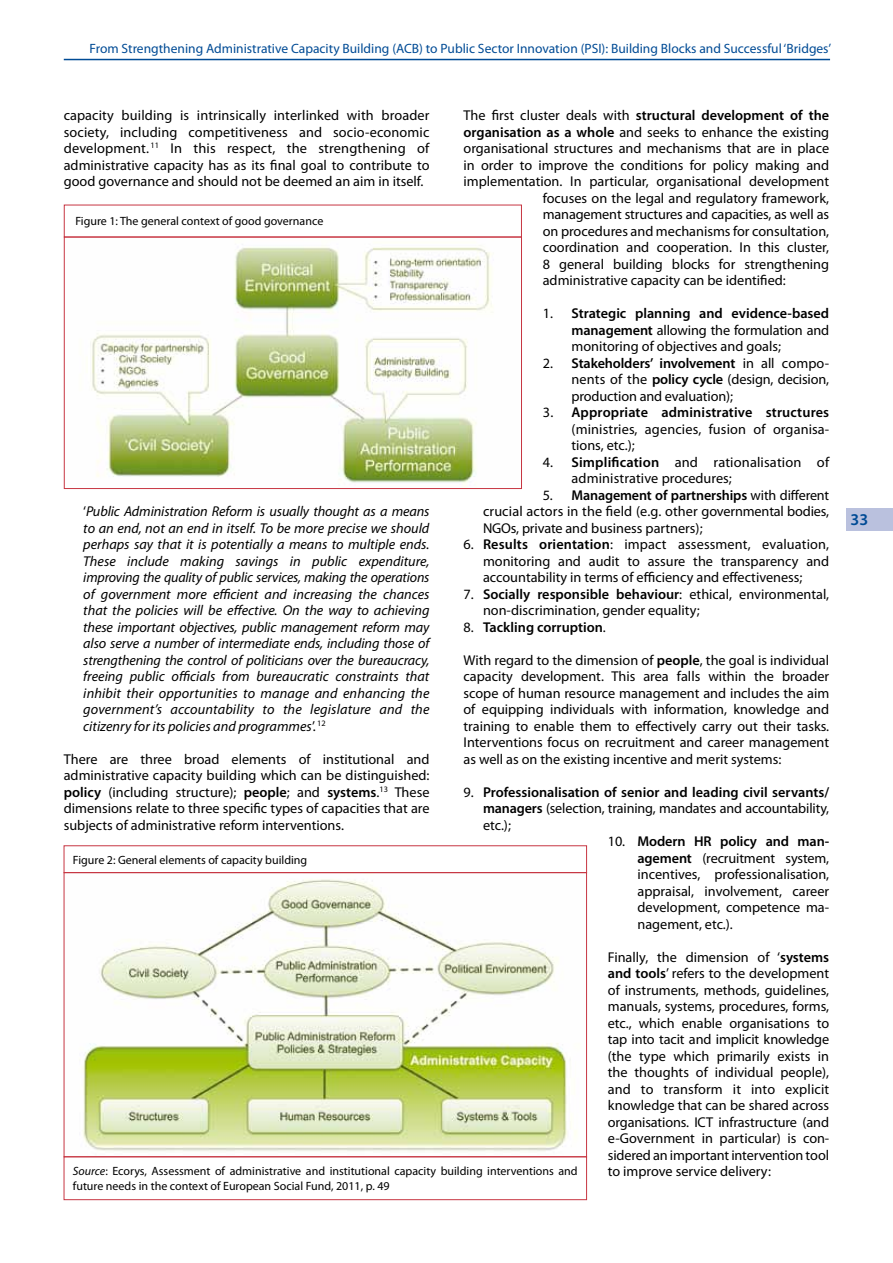
<style>
.page{position:relative;width:893px;height:1263px;background:#fff}
.page>*{position:absolute;margin:0;border:0;box-sizing:border-box;transform-origin:0 0}
.t1{font:600 16.5px "Myriad Pro";color:#004b95}
.t2{font:14.25px/16.5px "Myriad Pro";color:#000;text-align:justify}
.t3{font:italic 14.25px/16.5px "Myriad Pro";color:#000;text-align:justify}
.t4{font:600 14.25px/16.5px "Myriad Pro";color:#000;text-align:justify}
.t5{font:13.5px "Myriad Pro";color:#004b95}
.t6{font:12px/15px "Myriad Pro";color:#000}
.s1{font-weight:400}
.s2{font-weight:600}
.s3{font-style:normal}
.s4{font-style:italic}
</style>
<div class="page">
<hr style="left:64px;top:59px;width:766px;height:1px;background:#004b95">
<div style="left:847px;top:508px;width:46px;height:23px;background:#bac1de"></div>
<img style="left:90px;top:245px;width:403px;height:238px">
<div style="left:64px;top:237px;width:458px;height:252px;border:1px solid #c73642"></div>
<div style="left:64px;top:205px;width:458px;height:32px;border:1px solid #c73642"></div>
<img style="left:82px;top:879px;width:495px;height:273px">
<div style="left:64px;top:845px;width:523px;height:28px;border:1px solid #c73642"></div>
<div style="left:64px;top:1156px;width:523px;height:44px;border:1px solid #c73642"></div>
<p class="t5" style="left:90px;top:41px;width:743px">From Strengthening Administrative Capacity Building (ACB) to Public Sector Innovation (PSI): Building Blocks and Successful ‘Bridges’</p>
<p class="t4" style="left:463px;top:107px;width:367px"><span class="s1">The first cluster deals with</span> structural development of the</p>
<p class="t2" style="left:463px;top:124px;width:367px"><span class="s2">organisation as a whole</span> and seeks to enhance the existing</p>
<p class="t2" style="left:463px;top:140px;width:367px">organisational structures and mechanisms that are in place</p>
<p class="t2" style="left:463px;top:157px;width:367px">in order to improve the conditions for policy making and</p>
<p class="t2" style="left:463px;top:173px;width:367px">implementation. In particular, organisational development</p>
<p class="t2" style="left:543px;top:190px;width:288px">focuses on the legal and regulatory framework,</p>
<p class="t2" style="left:543px;top:206px;width:288px">management structures and capacities, as well as</p>
<p class="t2" style="left:543px;top:223px;width:288px">on procedures and mechanisms for consultation,</p>
<p class="t2" style="left:543px;top:239px;width:288px">coordination and cooperation. In this cluster,</p>
<p class="t2" style="left:543px;top:256px;width:288px">8 general building blocks for strengthening</p>
<p class="t2" style="left:543px;top:272px;width:245px">administrative capacity can be identified:</p>
<p class="t2" style="left:571px;top:305px;width:259px;text-indent:-29px">1. <span class="s2">Strategic planning and evidence-based management</span> allowing the formulation and monitoring of objectives and goals;</p>
<p class="t2" style="left:571px;top:355px;width:259px;text-indent:-29px">2. <span class="s2">Stakeholders’ involvement</span> in all compo&shy;nents of the <span class="s2">policy cycle</span> (design, decision, production and evaluation);</p>
<p class="t2" style="left:571px;top:404px;width:259px;text-indent:-29px">3. <span class="s2">Appropriate administrative structures </span>(ministries, agencies, fusion of organisa&shy;tions, etc.);</p>
<p class="t2" style="left:571px;top:454px;width:259px;text-indent:-29px">4. <span class="s2">Simplification</span> and rationalisation of administrative procedures;</p>
<p class="t2" style="left:483px;top:487px;width:348px;text-indent:60px">5. <span class="s2">Management of partnerships</span> with different crucial actors in the field (e.g. other governmental bodies, NGOs, private and business partners);</p>
<p class="t2" style="left:483px;top:536px;width:348px;text-indent:-19px">6. <span class="s2">Results orientation</span>: impact assessment, evaluation, monitoring and audit to assure the transparency and accountability in terms of efficiency and effectiveness;</p>
<p class="t2" style="left:483px;top:586px;width:348px;text-indent:-19px">7. <span class="s2">Socially responsible behaviour</span>: ethical, environmental, non-discrimination, gender equality;</p>
<p class="t4" style="left:463px;top:618px;width:144px"><span class="s1">8.</span> Tackling corruption<span class="s1">.</span></p>
<p class="t2" style="left:463px;top:652px;width:367px">With regard to the dimension of <span class="s2">people</span>, the goal is individual capacity development. This area falls within the broader scope of human resource management and includes the aim of equipping individuals with information, knowledge and training to enable them to effectively carry out their tasks.<br>Interventions focus on recruitment and career management as well as on the existing incentive and merit systems:</p>
<p class="t4" style="left:483px;top:783px;width:348px;text-indent:-19px"><span class="s1">9.</span> Professionalisation of senior and leading civil servants/ managers <span class="s1">(selection, training, mandates and accountability, etc.);</span></p>
<p class="t2" style="left:637px;top:833px;width:193px;text-indent:-30px">10. <span class="s2">Modern HR policy and man&shy;agement</span> (recruitment system, incentives, professionalisation, appraisal, involvement, career development, competence ma&shy;nagement, etc.).</p>
<p class="t2" style="left:608px;top:949px;width:223px">Finally, the dimension of ‘<span class="s2">systems and tools</span>’ refers to the development of instruments, methods, guidelines, manuals, systems, procedures, forms, etc., which enable organisations to tap into tacit and implicit knowledge (the type which primarily exists in the thoughts of individual people), and to transform it into explicit knowledge that can be shared across organisations. ICT infrastructure (and e-Government in particular) is con&shy;sidered an important intervention tool to improve service delivery:</p>
<p class="t2" style="left:64px;top:107px;width:367px">capacity building is intrinsically interlinked with broader society, including competitiveness and socio-economic development. <sup>11</sup> In this respect, the strengthening of administrative capacity has as its final goal to contribute to good governance and should not be deemed an aim in itself.</p>
<p class="t6" style="left:75px;top:214px;width:249px">Figure 1: The general context of good governance</p>
<p class="t3" style="left:83px;top:503px;width:348px"><span class="s3">‘</span>Public Administration Reform is usually thought as a means to an end, not an end in itself. To be more precise we should perhaps say that it is potentially a means to multiple ends.<br>These include making savings in public expenditure, improving the quality of public services, making the operations of government more efficient and increasing the chances that the policies will be effective. On the way to achieving these important objectives, public management reform may also serve a number of intermediate ends, including those of strengthening the control of politicians over the bureaucracy, freeing public officials from bureaucratic constraints that inhibit their opportunities to manage and enhancing the government’s accountability to the legislature and the citizenry for its policies and programmes<span class="s3">’.</span> <sup>12</sup></p>
<p class="t2" style="left:64px;top:751px;width:367px">There are three broad elements of institutional and administrative capacity building which can be distinguished: <span class="s2">policy</span> (including structure); <span class="s2">people</span>; and <span class="s2">systems</span>.<sup>13</sup> These dimensions relate to three specific types of capacities that are subjects of administrative reform interventions.</p>
<p class="t6" style="left:73px;top:852px;width:236px">Figure 2: General elements of capacity building</p>
<p class="t6" style="left:73px;top:1163px;width:506px"><span class="s4">Source</span>: Ecorys, Assessment of administrative and institutional capacity building interventions and future needs in the context of European Social Fund, 2011, p. 49</p>
<p class="t1" style="left:851px;top:509px;width:19px">33</p>
</div>
